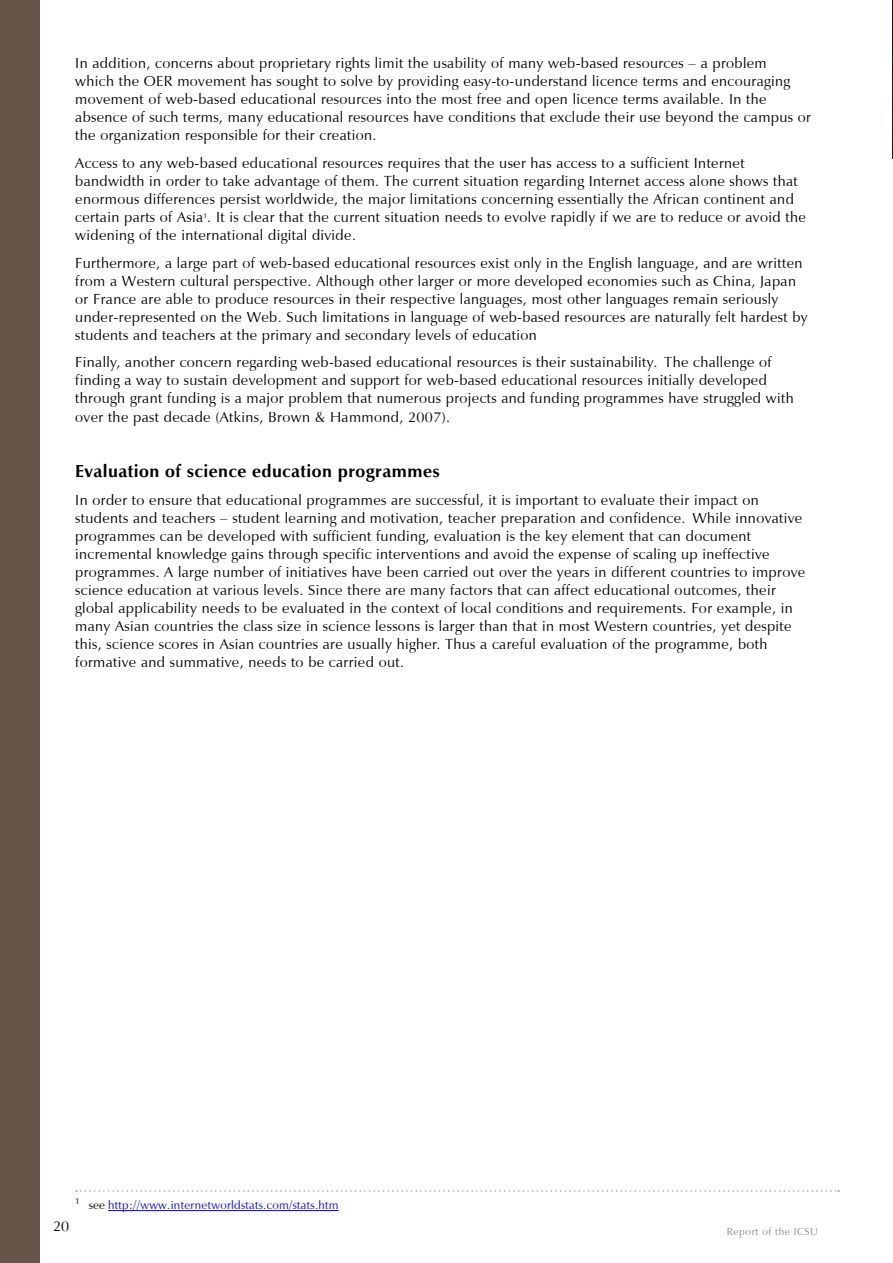
<style>
.page{position:relative;width:893px;height:1263px;background:#fff}
.page>*{position:absolute;margin:0;border:0;box-sizing:border-box;transform-origin:0 0}
.t1{font:700 18px "Vera Humana 95";letter-spacing:.025em;color:#000}
.t2{font:15px/18px "Vera Humana 95";letter-spacing:.025em;color:#000}
.t3{font:12px "Vera Humana 95";letter-spacing:.025em;color:#00f}
.t4{font:10.5px "Vera Humana 95";letter-spacing:.05em;color:#87888a}
.s1{color:#000}
</style>
<div class="page">
<img style="left:892px;top:0;width:1px;height:89px">
<svg style="left:892px;top:89px;width:1px;height:69px"></svg>
<div style="left:0;top:0;width:40px;height:1263px;background:#655448"></div>
<svg style="left:76px;top:1190px;width:763px;height:2px"></svg>
<hr style="left:108px;top:1210px;width:231px;height:1px;background:#00f">
<p class="t2" style="left:75px;top:54px;width:737px">In addition, concerns about proprietary rights limit the usability of many web-based resources – a problem<br>which the OER movement has sought to solve by providing easy-to-understand licence terms and encouraging movement of web-based educational resources into the most free and open licence terms available. In the absence of such terms, many educational resources have conditions that exclude their use beyond the campus or the organization responsible for their creation.</p>
<p class="t2" style="left:75px;top:154px;width:732px">Access to any web-based educational resources requires that the user has access to a sufficient Internet bandwidth in order to take advantage of them. The current situation regarding Internet access alone shows that enormous differences persist worldwide, the major limitations concerning essentially the African continent and certain parts of Asia<sup>1</sup>. It is clear that the current situation needs to evolve rapidly if we are to reduce or avoid the widening of the international digital divide.</p>
<p class="t2" style="left:75px;top:254px;width:734px">Furthermore, a large part of web-based educational resources exist only in the English language, and are written from a Western cultural perspective. Although other larger or more developed economies such as China, Japan or France are able to produce resources in their respective languages, most other languages remain seriously under-represented on the Web. Such limitations in language of web-based resources are naturally felt hardest by students and teachers at the primary and secondary levels of education</p>
<p class="t2" style="left:75px;top:353px;width:720px">Finally, another concern regarding web-based educational resources is their sustainability. The challenge of finding a way to sustain development and support for web-based educational resources initially developed through grant funding is a major problem that numerous projects and funding programmes have struggled with over the past decade (Atkins, Brown &amp; Hammond, 2007).</p>
<p class="t1" style="left:75px;top:460px;width:366px">Evaluation of science education programmes</p>
<p class="t2" style="left:75px;top:491px;width:731px">In order to ensure that educational programmes are successful, it is important to evaluate their impact on students and teachers – student learning and motivation, teacher preparation and confidence. While innovative programmes can be developed with sufficient funding, evaluation is the key element that can document incremental knowledge gains through specific interventions and avoid the expense of scaling up ineffective programmes. A large number of initiatives have been carried out over the years in different countries to improve science education at various levels. Since there are many factors that can affect educational outcomes, their global applicability needs to be evaluated in the context of local conditions and requirements. For example, in many Asian countries the class size in science lessons is larger than that in most Western countries, yet despite this, science scores in Asian countries are usually higher. Thus a careful evaluation of the programme, both formative and summative, needs to be carried out.</p>
<p class="t3" style="left:75px;top:1198px;width:265px"><sup>1</sup> <span class="s1">see</span> http://www.internetworldstats.com/stats.htm</p>
<p class="t2" style="left:53px;top:1217px;width:18px">20</p>
<p class="t4" style="left:727px;top:1225px;width:92px">Report of the ICSU</p>
</div>
